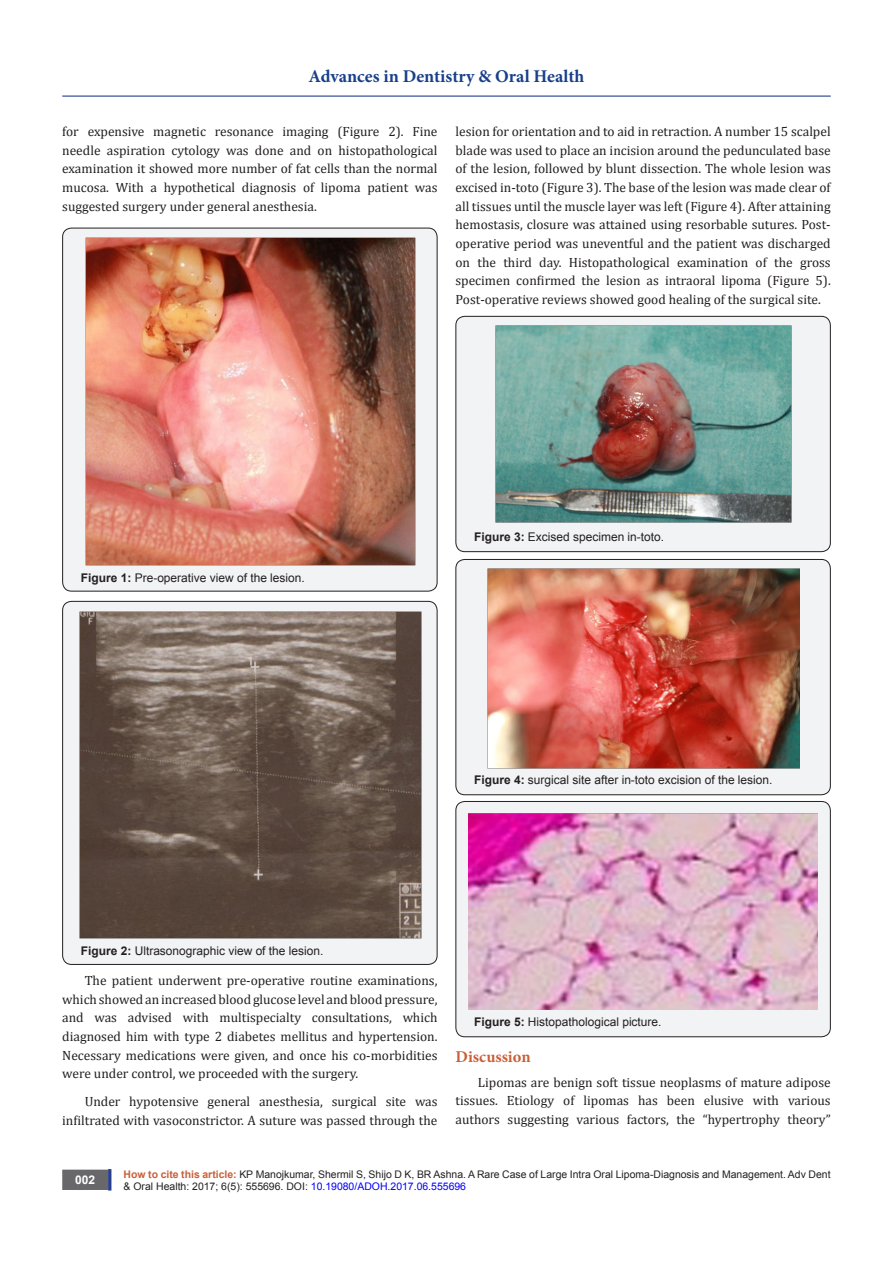
<style>
.page{position:relative;width:893px;height:1263px;background:#fff}
.page>*{position:absolute;margin:0;border:0;box-sizing:border-box;transform-origin:0 0}
.t1{font:700 18px "Minion Pro";color:#183f89}
.List_Paragraph{font:700 16.5px "Minion Pro";color:#ca5f37}
.List_Paragraph-2{font:13.5px/18.8px "Cambria";color:#231f20;text-align:justify}
.t2{font:12px "Arial";color:#231f20}
.t3{font:700 12px "Arial";color:#fff}
.t4{font:10.5px/12.6px "Arial";color:#231f20}
.s1{font-weight:700}
.s2{font-weight:700;color:#ca5f37}
.s3{color:#00f}
</style>
<div class="page">
<div style="left:63px;top:1170px;width:44px;height:19px;background:#68676a"></div>
<div style="left:62px;top:1169px;width:46px;height:21px;border:2px solid #68676a"></div>
<div style="left:108px;top:1169px;width:3px;height:21px;background:#253f8e;border:2px solid #253f8e"></div>
<hr style="left:62px;top:96px;width:769px;height:1px;background:#253f8e">
<div style="left:63px;top:228px;width:374px;height:363px;background:#f2f3f4;border-radius:9px"></div>
<div style="left:62px;top:228px;width:375px;height:363px;border:1px solid #231f20;border-radius:9px"></div>
<img style="left:85px;top:238px;width:331px;height:327px">
<div style="left:63px;top:601px;width:374px;height:363px;background:#f2f3f4;border-radius:9px"></div>
<div style="left:62px;top:601px;width:375px;height:364px;border:1px solid #231f20;border-radius:9px"></div>
<img style="left:79px;top:611px;width:342px;height:327px">
<div style="left:456px;top:316px;width:374px;height:236px;background:#f2f3f4;border-radius:9px"></div>
<div style="left:455px;top:316px;width:376px;height:236px;border:1px solid #231f20;border-radius:9px"></div>
<img style="left:496px;top:326px;width:295px;height:197px">
<div style="left:456px;top:559px;width:374px;height:236px;background:#f2f3f4;border-radius:9px"></div>
<div style="left:455px;top:559px;width:376px;height:236px;border:1px solid #231f20;border-radius:9px"></div>
<img style="left:487px;top:569px;width:313px;height:199px">
<div style="left:456px;top:801px;width:374px;height:236px;background:#f2f3f4;border-radius:9px"></div>
<div style="left:455px;top:801px;width:376px;height:236px;border:1px solid #231f20;border-radius:9px"></div>
<img style="left:469px;top:813px;width:348px;height:196px">
<h1 class="t1" style="left:308px;top:63px;width:277px">Advances in Dentistry &amp; Oral Health</h1>
<p class="List_Paragraph-2" style="left:62px;top:122px;width:377px">for expensive magnetic resonance imaging (Figure 2). Fine needle aspiration cytology was done and on histopathological examination it showed more number of fat cells than the normal mucosa. With a hypothetical diagnosis of lipoma patient was suggested surgery under general anesthesia.</p>
<p class="List_Paragraph-2" style="left:455px;top:122px;width:377px">lesion for orientation and to aid in retraction. A number 15 scalpel blade was used to place an incision around the pedunculated base of the lesion, followed by blunt dissection. The whole lesion was excised in-toto (Figure 3). The base of the lesion was made clear of all tissues until the muscle layer was left (Figure 4). After attaining hemostasis, closure was attained using resorbable sutures. Post&shy;operative period was uneventful and the patient was discharged on the third day. Histopathological examination of the gross specimen confirmed the lesion as intraoral lipoma (Figure 5).<br>Post-operative reviews showed good healing of the surgical site.</p>
<p class="t2" style="left:81px;top:570px;width:225px"><span class="s1">Figure 1:</span> Pre-operative view of the lesion.</p>
<p class="t2" style="left:474px;top:529px;width:192px"><span class="s1">Figure 3:</span> Excised specimen in-toto.</p>
<p class="t2" style="left:474px;top:772px;width:300px"><span class="s1">Figure 4:</span> surgical site after in-toto excision of the lesion.</p>
<p class="t2" style="left:81px;top:943px;width:244px"><span class="s1">Figure 2:</span> Ultrasonographic view of the lesion.</p>
<p class="List_Paragraph-2" style="left:62px;top:971px;width:377px;text-indent:22px">The patient underwent pre-operative routine examinations, which showed an increased blood glucose level and blood pressure, and was advised with multispecialty consultations, which diagnosed him with type 2 diabetes mellitus and hypertension.<br>Necessary medications were given, and once his co-morbidities were under control, we proceeded with the surgery.</p>
<p class="List_Paragraph-2" style="left:62px;top:1092px;width:377px;text-align:right">Under hypotensive general anesthesia, surgical site was infiltrated with vasoconstrictor. A suture was passed through the</p>
<p class="t2" style="left:474px;top:1014px;width:189px"><span class="s1">Figure 5:</span> Histopathological picture.</p>
<p class="List_Paragraph" style="left:455px;top:1045px;width:77px">Discussion</p>
<p class="List_Paragraph-2" style="left:455px;top:1072px;width:377px;text-indent:22px">Lipomas are benign soft tissue neoplasms of mature adipose tissues. Etiology of lipomas has been elusive with various authors suggesting various factors, the “hypertrophy theory”</p>
<p class="t3" style="left:75px;top:1172px;width:22px">002</p>
<p class="t4" style="left:124px;top:1168px;width:708px"><span class="s2">How to cite this article:</span> KP Manojkumar, Shermil S, Shijo D K, BR Ashna. A Rare Case of Large Intra Oral Lipoma-Diagnosis and Management. Adv Dent &amp; Oral Health: 2017; 6(5): 555696. DOI: <span class="s3">10.19080/ADOH.2017.06.555696</span></p>
</div>
